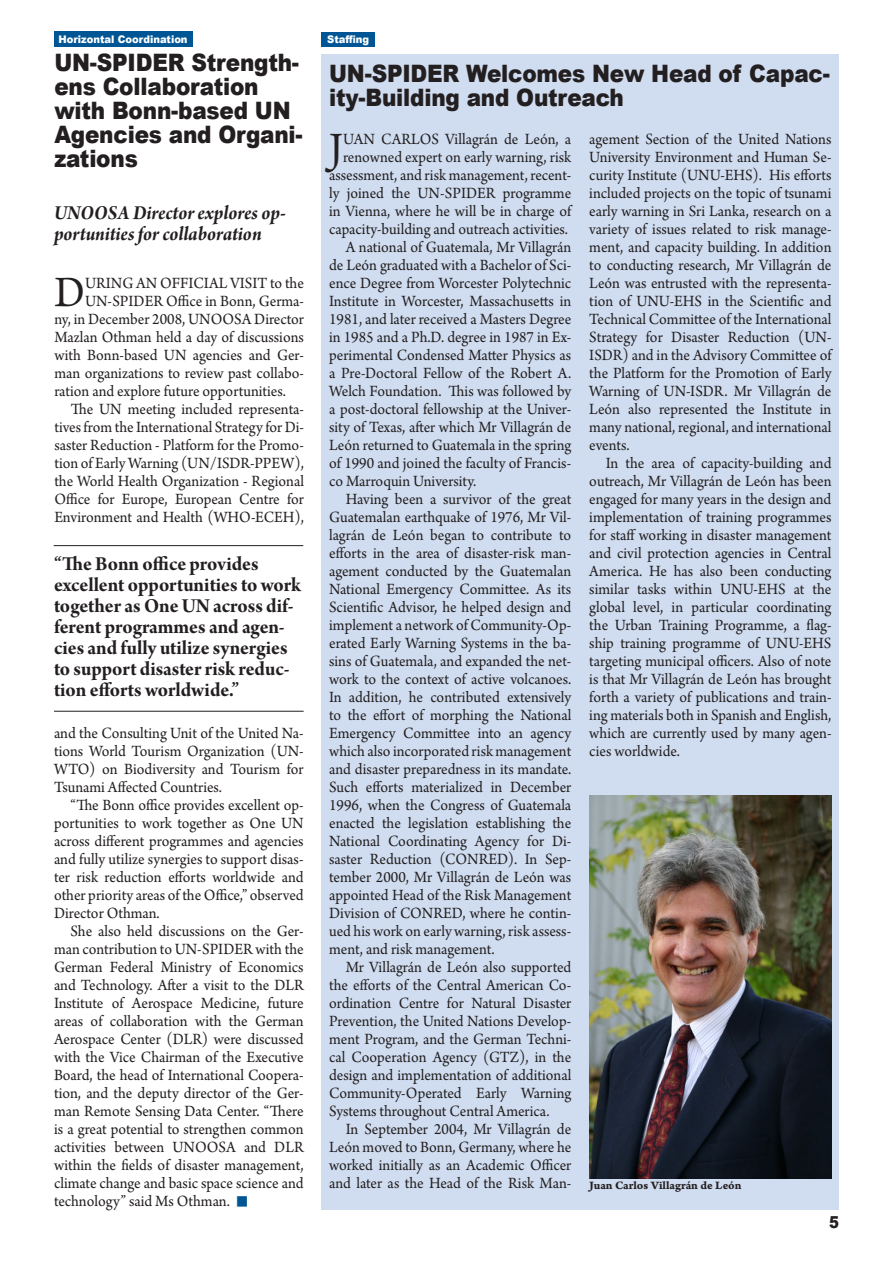
<style>
.page{position:relative;width:893px;height:1263px;background:#fff}
.page>*{position:absolute;margin:0;border:0;box-sizing:border-box;transform-origin:0 0}
.SPIDER_Body_DropCap{font:45.6px "Arno Pro";color:#231f20;scale:.95 1}
.t1{font:900 24px/24px "Arial";letter-spacing:-.01em;color:#231f20;scale:.9 1}
.t2{font:21px/21px "Arno Pro Bold Subhead";letter-spacing:-.005em;color:#231f20}
.t3{font:21px/21px "Arno Pro Bold Italic Subhead";letter-spacing:-.005em;color:#231f20;scale:.95 1}
.SPIDER_Body_Indented{font:16.5px/18px "Arno Pro";color:#231f20;text-align:justify;scale:.95 1}
.SPIDER_Body_DropCap-2{font:16.5px/18px "Arno Pro";color:#231f20;text-align:right;scale:.95 1}
.t4{font:900 16.5px "Arial";color:#231f20;scale:.9 1}
.t5{font:12px "Arno Pro Bold Caption";color:#231f20}
.t6{font:900 10.5px "Arial";color:#fff;scale:.95 1}
.s1{color:#005595}
</style>
<div class="page">
<div style="left:322px;top:54px;width:517px;height:1155px;background:#d0ddf0"></div>
<div style="left:322px;top:32px;width:53px;height:15px;background:#005595"></div>
<hr style="left:54px;top:711px;width:250px;height:1px;background:#231f20">
<hr style="left:54px;top:545px;width:249px;height:1px;background:#231f20">
<img style="left:589px;top:795px;width:242px;height:383px">
<div style="left:54px;top:32px;width:138px;height:15px;background:#005595"></div>
<p class="t6" style="left:59px;top:32px;width:137px">Horizontal Coordination</p>
<p class="t1" style="left:54px;top:50px;width:278px">UN-SPIDER Strength&shy;ens Collaboration with Bonn-based UN<br>Agencies and Organi&shy;zations</p>
<p class="t3" style="left:54px;top:204px;width:246px">UNOOSA Director explores op&shy;portunities for collaboration</p>
<p class="SPIDER_Body_DropCap" style="left:54px;top:266px;width:34px">D</p>
<p class="SPIDER_Body_DropCap-2" style="left:85px;top:275px;width:232px">URING AN OFFICIAL VISIT to the</p>
<p class="SPIDER_Body_DropCap-2" style="left:85px;top:293px;width:232px">UN-SPIDER Office in Bonn, Germa-</p>
<p class="SPIDER_Body_DropCap-2" style="left:54px;top:311px;width:264px">ny, in December 2008, UNOOSA Director</p>
<p class="SPIDER_Body_DropCap-2" style="left:54px;top:329px;width:264px">Mazlan Othman held a day of discussions</p>
<p class="SPIDER_Body_DropCap-2" style="left:54px;top:347px;width:264px">with Bonn-based UN agencies and Ger-</p>
<p class="SPIDER_Body_DropCap-2" style="left:54px;top:365px;width:264px">man organizations to review past collabo-</p>
<p class="SPIDER_Body_DropCap-2" style="left:54px;top:383px;width:245px">ration and explore future opportunities.</p>
<p class="SPIDER_Body_Indented" style="left:54px;top:401px;width:264px;text-indent:16px">The UN meeting included representa&shy;tives from the International Strategy for Di&shy;saster Reduction - Platform for the Promo&shy;tion of Early Warning (UN/ISDR-PPEW), the World Health Organization - Regional Office for Europe, European Centre for Environment and Health (WHO-ECEH),</p>
<p class="t2" style="left:54px;top:555px;width:248px">“The Bonn office provides excellent opportunities to work together as One UN across dif&shy;ferent programmes and agen&shy;cies and fully utilize synergies to support disaster risk reduc&shy;tion efforts worldwide.”</p>
<p class="SPIDER_Body_Indented" style="left:54px;top:725px;width:264px">and the Consulting Unit of the United Na&shy;tions World Tourism Organization (UN-WTO) on Biodiversity and Tourism for Tsunami Affected Countries.</p>
<p class="SPIDER_Body_Indented" style="left:54px;top:797px;width:264px;text-indent:16px">“The Bonn office provides excellent op&shy;portunities to work together as One UN across different programmes and agencies and fully utilize synergies to support disas&shy;ter risk reduction efforts worldwide and other priority areas of the Office,” observed Director Othman.</p>
<p class="SPIDER_Body_Indented" style="left:54px;top:923px;width:264px;text-indent:16px">She also held discussions on the Ger&shy;man contribution to UN-SPIDER with the German Federal Ministry of Economics and Technology. After a visit to the DLR Institute of Aerospace Medicine, future areas of collaboration with the German Aerospace Center (DLR) were discussed with the Vice Chairman of the Executive Board, the head of International Coopera&shy;tion, and the deputy director of the Ger&shy;man Remote Sensing Data Center. “There is a great potential to strengthen common activities between UNOOSA and DLR within the fields of disaster management, climate change and basic space science and technology” said Ms Othman. <span class="s1">■</span></p>
<p class="t6" style="left:327px;top:32px;width:46px">Staffing</p>
<p class="t1" style="left:329px;top:60px;width:558px">UN-SPIDER Welcomes New Head of Capac&shy;ity-Building and Outreach</p>
<p class="SPIDER_Body_DropCap-2" style="left:329px;top:131px;width:256px">UAN CARLOS Villagrán de León, a renowned expert on early warning, risk assessment, and risk management, recent&shy;ly joined the UN-SPIDER programme in Vienna, where he will be in charge of capacity-building and outreach activities.</p>
<p class="SPIDER_Body_Indented" style="left:329px;top:239px;width:256px;text-indent:16px">A national of Guatemala, Mr Villagrán de León graduated with a Bachelor of Sci&shy;ence Degree from Worcester Polytechnic Institute in Worcester, Massachusetts in 1981, and later received a Masters Degree in 1985 and a Ph.D. degree in 1987 in Ex&shy;perimental Condensed Matter Physics as a Pre-Doctoral Fellow of the Robert A.<br>Welch Foundation. This was followed by a post-doctoral fellowship at the Univer&shy;sity of Texas, after which Mr Villagrán de León returned to Guatemala in the spring of 1990 and joined the faculty of Francis&shy;co Marroquin University.</p>
<p class="SPIDER_Body_Indented" style="left:329px;top:491px;width:256px;text-indent:16px">Having been a survivor of the great Guatemalan earthquake of 1976, Mr Vil&shy;lagrán de León began to contribute to efforts in the area of disaster-risk man&shy;agement conducted by the Guatemalan National Emergency Committee. As its Scientific Advisor, he helped design and implement a network of Community-Op&shy;erated Early Warning Systems in the ba&shy;sins of Guatemala, and expanded the net&shy;work to the context of active volcanoes.<br>In addition, he contributed extensively to the effort of morphing the National Emergency Committee into an agency which also incorporated risk management and disaster preparedness in its mandate.<br>Such efforts materialized in December 1996, when the Congress of Guatemala enacted the legislation establishing the National Coordinating Agency for Di&shy;saster Reduction (CONRED). In Sep&shy;tember 2000, Mr Villagrán de León was appointed Head of the Risk Management Division of CONRED, where he contin&shy;ued his work on early warning, risk assess&shy;ment, and risk management.</p>
<p class="SPIDER_Body_Indented" style="left:329px;top:959px;width:256px;text-indent:16px">Mr Villagrán de León also supported the efforts of the Central American Co&shy;ordination Centre for Natural Disaster Prevention, the United Nations Develop&shy;ment Program, and the German Techni&shy;cal Cooperation Agency (GTZ), in the design and implementation of additional Community-Operated Early Warning Systems throughout Central America.</p>
<p class="SPIDER_Body_Indented" style="left:329px;top:1121px;width:256px;text-indent:16px">In September 2004, Mr Villagrán de León moved to Bonn, Germany, where he worked initially as an Academic Officer and later as the Head of the Risk Man-</p>
<p class="SPIDER_Body_DropCap" style="left:329px;top:122px;width:16px">J</p>
<p class="SPIDER_Body_Indented" style="left:589px;top:131px;width:256px">agement Section of the United Nations University Environment and Human Se&shy;curity Institute (UNU-EHS). His efforts included projects on the topic of tsunami early warning in Sri Lanka, research on a variety of issues related to risk manage&shy;ment, and capacity building. In addition to conducting research, Mr Villagrán de León was entrusted with the representa&shy;tion of UNU-EHS in the Scientific and Technical Committee of the International Strategy for Disaster Reduction (UN-ISDR) and in the Advisory Committee of the Platform for the Promotion of Early Warning of UN-ISDR. Mr Villagrán de León also represented the Institute in many national, regional, and international events.</p>
<p class="SPIDER_Body_Indented" style="left:589px;top:455px;width:256px;text-indent:16px">In the area of capacity-building and outreach, Mr Villagrán de León has been engaged for many years in the design and implementation of training programmes for staff working in disaster management and civil protection agencies in Central America. He has also been conducting similar tasks within UNU-EHS at the global level, in particular coordinating the Urban Training Programme, a flag&shy;ship training programme of UNU-EHS targeting municipal officers. Also of note is that Mr Villagrán de León has brought forth a variety of publications and train&shy;ing materials both in Spanish and English, which are currently used by many agen&shy;cies worldwide.</p>
<p class="t5" style="left:589px;top:1178px;width:154px">Juan Carlos Villagrán de León</p>
<p class="t4" style="left:829px;top:1210px;width:13px">5</p>
</div>
